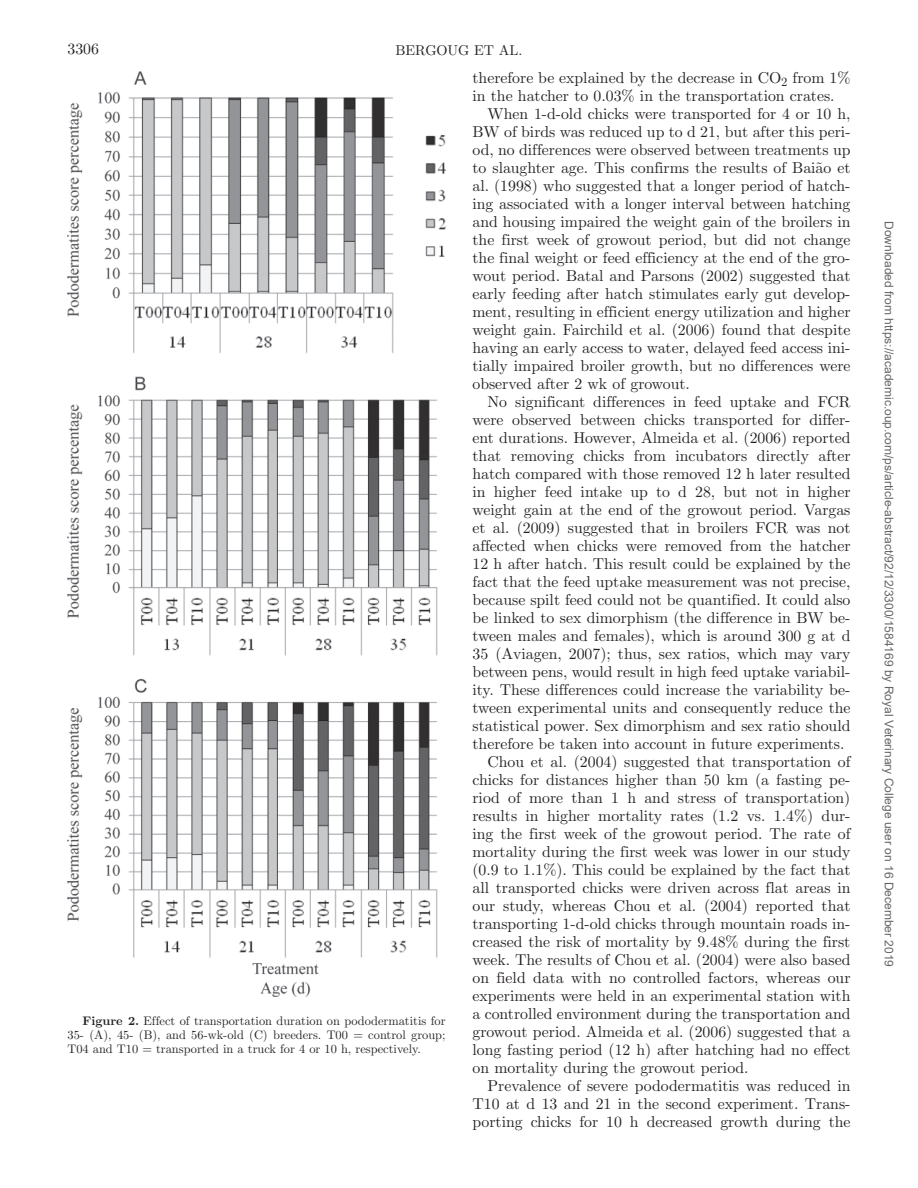
<style>
.page{position:relative;width:918px;height:1188px;background:#fff}
.page>*{position:absolute;margin:0;border:0;box-sizing:border-box;transform-origin:0 0}
.t1{font:15.75px/18px "Computer Modern";color:#231f20}
.t2{font:14.25px "Computer Modern";color:#231f20}
.t3{font:12.3px/13.8px "Computer Modern";color:#231f20;text-align:justify}
.t4{font:12px "Arial";color:#666}
.s1{font-weight:700}
</style>
<div class="page">
<img style="left:68px;top:72px;width:378px;height:925px">
<p class="t1" style="left:68px;top:40px;width:33px">3306</p>
<p class="t2" style="left:396px;top:41px;width:22px">Bergoug</p>
<p class="t2" style="left:474px;top:41px;width:50px">et al.</p>
<p class="t3" style="left:68px;top:1014px;width:380px;text-indent:15px"><span class="s1">Figure 2.</span> Effect of transportation duration on pododermatitis for 35- (A), 45- (B), and 56-wk-old (C) breeders. T00 = control group; T04 and T10 = transported in a truck for 4 or 10 h, respectively.</p>
<p class="t1" style="left:472px;top:69px;width:380px">therefore be explained by the decrease in CO<sub>2</sub> from 1% in the hatcher to 0.03% in the transportation crates.</p>
<p class="t1" style="left:473px;top:105px;width:380px;text-align:justify;text-indent:15px">When 1-d-old chicks were transported for 4 or 10 h, BW of birds was reduced up to d 21, but after this peri&shy;od, no differences were observed between treatments up to slaughter age. This confirms the results of Baião et al. (1998) who suggested that a longer period of hatch&shy;ing associated with a longer interval between hatching and housing impaired the weight gain of the broilers in the first week of growout period, but did not change the final weight or feed efficiency at the end of the gro&shy;wout period. Batal and Parsons (2002) suggested that early feeding after hatch stimulates early gut develop&shy;ment, resulting in efficient energy utilization and higher weight gain. Fairchild et al. (2006) found that despite having an early access to water, delayed feed access ini&shy;tially impaired broiler growth, but no differences were observed after 2 wk of growout.</p>
<p class="t1" style="left:488px;top:393px;width:364px">No significant differences in feed uptake and FCR</p>
<p class="t1" style="left:473px;top:411px;width:379px">were observed between chicks transported for differ-</p>
<p class="t1" style="left:473px;top:429px;width:380px">ent durations. However, Almeida et al. (2006) reported</p>
<p class="t1" style="left:473px;top:447px;width:380px">that removing chicks from incubators directly after</p>
<p class="t1" style="left:473px;top:465px;width:380px">hatch compared with those removed 12 h later resulted</p>
<p class="t1" style="left:473px;top:483px;width:380px">in higher feed intake up to d 28, but not in higher</p>
<p class="t1" style="left:473px;top:501px;width:379px">weight gain at the end of the growout period. Vargas</p>
<p class="t1" style="left:473px;top:519px;width:380px">et al. (2009) suggested that in broilers FCR was not</p>
<p class="t1" style="left:473px;top:537px;width:380px">affected when chicks were removed from the hatcher</p>
<p class="t1" style="left:473px;top:555px;width:380px">12 h after hatch. This result could be explained by the</p>
<p class="t1" style="left:473px;top:573px;width:379px">fact that the feed uptake measurement was not precise,</p>
<p class="t1" style="left:473px;top:591px;width:380px">because spilt feed could not be quantified. It could also</p>
<p class="t1" style="left:473px;top:609px;width:379px">be linked to sex dimorphism (the difference in BW be-</p>
<p class="t1" style="left:473px;top:627px;width:379px">tween males and females), which is around 300 g at d</p>
<p class="t1" style="left:473px;top:645px;width:379px">35 (Aviagen, 2007); thus, sex ratios, which may vary</p>
<p class="t1" style="left:473px;top:663px;width:380px">between pens, would result in high feed uptake variabil-</p>
<p class="t1" style="left:473px;top:681px;width:380px">ity. These differences could increase the variability be-</p>
<p class="t1" style="left:473px;top:699px;width:380px">tween experimental units and consequently reduce the</p>
<p class="t1" style="left:473px;top:717px;width:379px">statistical power. Sex dimorphism and sex ratio should</p>
<p class="t1" style="left:473px;top:735px;width:373px">therefore be taken into account in future experiments.</p>
<p class="t1" style="left:488px;top:753px;width:365px">Chou et al. (2004) suggested that transportation of</p>
<p class="t1" style="left:473px;top:771px;width:380px">chicks for distances higher than 50 km (a fasting pe-</p>
<p class="t1" style="left:473px;top:789px;width:379px">riod of more than 1 h and stress of transportation)</p>
<p class="t1" style="left:473px;top:807px;width:379px">results in higher mortality rates (1.2 vs. 1.4%) dur-</p>
<p class="t1" style="left:473px;top:825px;width:380px">ing the first week of the growout period. The rate of</p>
<p class="t1" style="left:473px;top:843px;width:380px">mortality during the first week was lower in our study</p>
<p class="t1" style="left:473px;top:861px;width:379px">(0.9 to 1.1%). This could be explained by the fact that</p>
<p class="t1" style="left:473px;top:879px;width:379px">all transported chicks were driven across flat areas in</p>
<p class="t1" style="left:473px;top:897px;width:379px">our study, whereas Chou et al. (2004) reported that</p>
<p class="t1" style="left:473px;top:915px;width:380px">transporting 1-d-old chicks through mountain roads in-</p>
<p class="t1" style="left:473px;top:933px;width:379px">creased the risk of mortality by 9.48% during the first</p>
<p class="t1" style="left:473px;top:951px;width:379px">week. The results of Chou et al. (2004) were also based</p>
<p class="t1" style="left:473px;top:969px;width:380px">on field data with no controlled factors, whereas our</p>
<p class="t1" style="left:473px;top:987px;width:379px">experiments were held in an experimental station with</p>
<p class="t1" style="left:473px;top:1005px;width:380px">a controlled environment during the transportation and</p>
<p class="t1" style="left:473px;top:1023px;width:380px">growout period. Almeida et al. (2006) suggested that a</p>
<p class="t1" style="left:473px;top:1041px;width:380px">long fasting period (12 h) after hatching had no effect</p>
<p class="t1" style="left:473px;top:1059px;width:278px">on mortality during the growout period.</p>
<p class="t1" style="left:488px;top:1077px;width:365px">Prevalence of severe pododermatitis was reduced in</p>
<p class="t1" style="left:473px;top:1095px;width:380px">T10 at d 13 and 21 in the second experiment. Trans-</p>
<p class="t1" style="left:473px;top:1113px;width:380px">porting chicks for 10 h decreased growth during the</p>
<p class="t4" style="left:893px;top:221px;width:747px;rotate:90deg">Downloaded from https://academic.oup.com/ps/article-abstract/92/12/3300/1584169 by Royal Veterinary College user on 16 December 2019</p>
</div>
